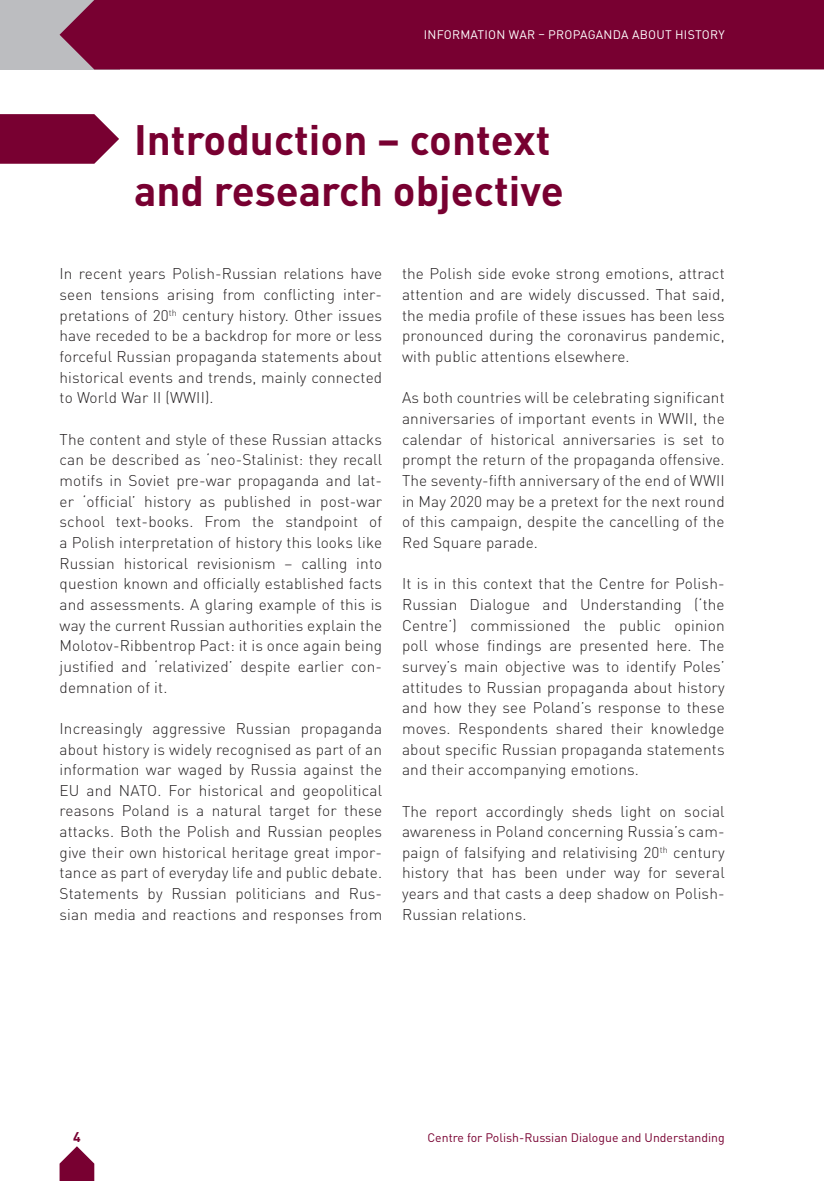
<style>
.page{position:relative;width:824px;height:1181px;background:#fff}
.page>*{position:absolute;margin:0;border:0;box-sizing:border-box;transform-origin:0 0}
.t1{font:700 42px/50.8px "DIN Pro";color:#780031}
.t2{font:300 15.4px/20.7px "DIN Pro";letter-spacing:.01em;color:#231f20;text-align:justify}
.t3{font:700 14px "DIN Pro";color:#780031}
.t4{font:12.25px "DIN Pro";color:#780031}
.t5{font:12.25px "DIN Pro";letter-spacing:.02em;color:#fff}
</style>
<div class="page">
<svg style="left:60px;top:1146px;width:34px;height:35px"></svg>
<div style="left:0;top:0;width:119px;height:69px;background:#bcbdc0"></div>
<div style="left:60px;top:0;width:763px;height:69px;background:#780031"></div>
<svg style="left:0;top:114px;width:119px;height:50px;background:#861c47"></svg>
<p class="t5" style="left:424px;top:27px;width:302px">INFORMATION WAR – PROPAGANDA ABOUT HISTORY</p>
<h1 class="t1" style="left:134px;top:113px;width:431px">Introduction – context and research objective</h1>
<p class="t2" style="left:60px;top:263px;width:324px">In recent years Polish-Russian relations have seen tensions arising from conflicting inter&shy;pretations of 20<sup>th</sup> century history. Other issues have receded to be a backdrop for more or less forceful Russian propaganda statements about historical events and trends, mainly connected to World War II (WWII).</p>
<p class="t2" style="left:60px;top:428px;width:324px">The content and style of these Russian attacks can be described as ‘neo-Stalinist: they recall motifs in Soviet pre-war propaganda and lat&shy;er ‘official’ history as published in post-war school text-books. From the standpoint of a Polish interpretation of history this looks like Russian historical revisionism – calling into question known and officially established facts and assessments. A glaring example of this is way the current Russian authorities explain the Molotov-Ribbentrop Pact: it is once again being justified and ‘relativized’ despite earlier con&shy;demnation of it.</p>
<p class="t2" style="left:60px;top:717px;width:324px">Increasingly aggressive Russian propaganda about history is widely recognised as part of an information war waged by Russia against the EU and NATO. For historical and geopolitical reasons Poland is a natural target for these attacks. Both the Polish and Russian peoples give their own historical heritage great impor&shy;tance as part of everyday life and public debate.<br>Statements by Russian politicians and Rus&shy;sian media and reactions and responses from</p>
<p class="t2" style="left:402px;top:263px;width:324px">the Polish side evoke strong emotions, attract attention and are widely discussed. That said, the media profile of these issues has been less pronounced during the coronavirus pandemic, with public attentions elsewhere.</p>
<p class="t2" style="left:402px;top:387px;width:324px">As both countries will be celebrating significant anniversaries of important events in WWII, the calendar of historical anniversaries is set to prompt the return of the propaganda offensive.<br>The seventy-fifth anniversary of the end of WWII in May 2020 may be a pretext for the next round of this campaign, despite the cancelling of the Red Square parade.</p>
<p class="t2" style="left:402px;top:573px;width:324px">It is in this context that the Centre for Polish-Russian Dialogue and Understanding (‘the Centre’) commissioned the public opinion poll whose findings are presented here. The survey’s main objective was to identify Poles’ attitudes to Russian propaganda about history and how they see Poland’s response to these moves. Respondents shared their knowledge about specific Russian propaganda statements and their accompanying emotions.</p>
<p class="t2" style="left:402px;top:800px;width:324px">The report accordingly sheds light on social awareness in Poland concerning Russia’s cam&shy;paign of falsifying and relativising 20<sup>th</sup> century history that has been under way for several years and that casts a deep shadow on Polish-Russian relations.</p>
<p class="t3" style="left:73px;top:1127px;width:9px">4</p>
<p class="t4" style="left:427px;top:1129px;width:299px">Centre for Polish-Russian Dialogue and Understanding</p>
</div>
